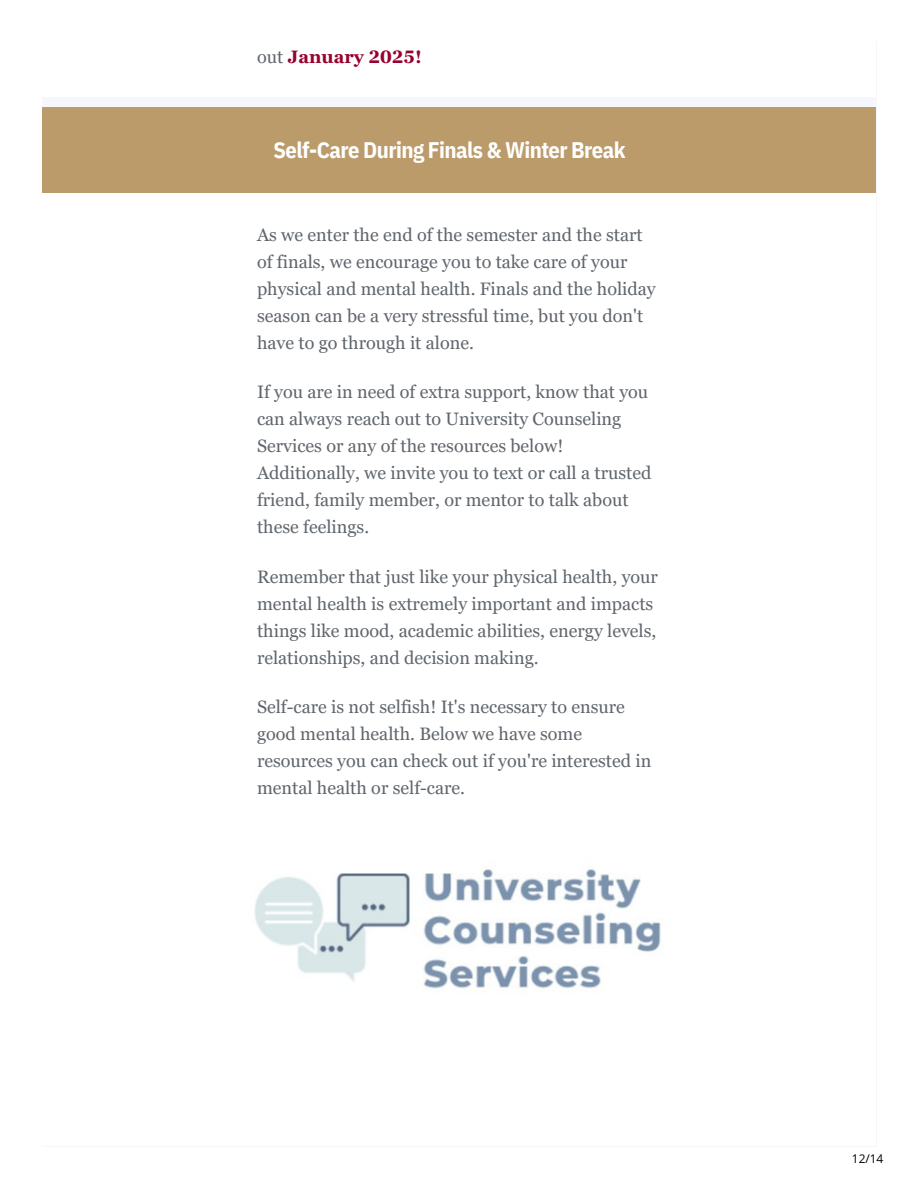
<style>
.page{position:relative;width:918px;height:1188px;background:#fff}
.page>*{position:absolute;margin:0;border:0;box-sizing:border-box;transform-origin:0 0}
.t1{font:700 22.5px "IBM Plex Sans Cond";letter-spacing:-.025em;color:#fff}
.t2{font:18px/27px "Georgia Pro";color:#60666d}
.t3{font:700 18px "Georgia Pro";color:#98002e}
.t4{font:12px "Open Sans";color:#000}
.s1{font-weight:400;color:#60666d}
</style>
<div class="page">
<div style="left:43px;top:108px;width:833px;height:85px;background:#bc9b6a"></div>
<img style="left:254px;top:869px;width:407px;height:120px">
<h2 class="t3" style="left:257px;top:46px;width:166px"><span class="s1">out</span> January 2025!</h2>
<h2 class="t1" style="left:274px;top:135px;width:354px">Self-Care During Finals &amp; Winter Break</h2>
<h1 class="t2" style="left:257px;top:221px;width:400px">As we enter the end of the semester and the start of finals, we encourage you to take care of your physical and mental health. Finals and the holiday season can be a very stressful time, but you don't have to go through it alone.</h1>
<h2 class="t2" style="left:257px;top:378px;width:396px">If you are in need of extra support, know that you can always reach out to University Counseling Services or any of the resources below!<br>Additionally, we invite you to text or call a trusted friend, family member, or mentor to talk about these feelings.</h2>
<h2 class="t2" style="left:257px;top:563px;width:402px">Remember that just like your physical health, your mental health is extremely important and impacts things like mood, academic abilities, energy levels, relationships, and decision making.</h2>
<h2 class="t2" style="left:257px;top:693px;width:396px">Self-care is not selfish! It's necessary to ensure good mental health. Below we have some resources you can check out if you're interested in mental health or self-care.</h2>
<p class="t4" style="left:852px;top:1151px;width:33px">12/14</p>
</div>
